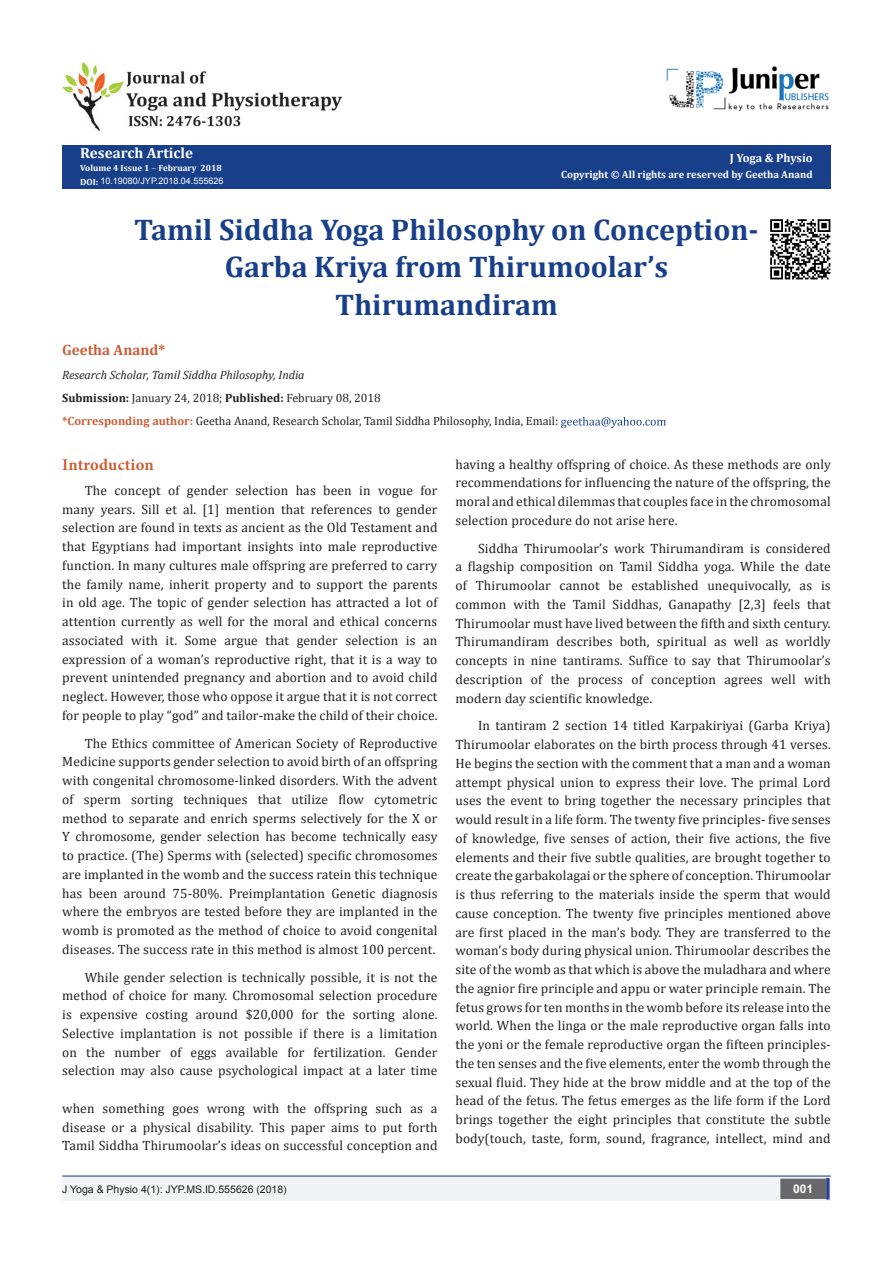
<style>
.page{position:relative;width:893px;height:1263px;background:#fff}
.page>*{position:absolute;margin:0;border:0;box-sizing:border-box;transform-origin:0 0}
.t1{font:700 30px "Cambria";color:#183f89}
.t2{font:700 16.5px "Minion Pro";letter-spacing:.005em;color:#ca5f37}
.t3{font:700 15px "Cambria";color:#fff}
.t4{font:700 15px "Cambria";color:#ca5f37}
.t5{font:13.5px/18.8px "Cambria";letter-spacing:.01em;color:#231f20;text-align:justify}
.t6{font:12px "Cambria";color:#231f20}
.t7{font:italic 12px "Cambria";color:#231f20}
.t8{font:700 12px "Cambria";letter-spacing:-.005em;color:#fff}
.t9{font:700 12px "Arial";color:#fff}
.t10{font:700 10.5px "Cambria";color:#fff}
.t11{font:10.5px "Arial";color:#231f20}
.t12{font:9px "Arial";color:#fff}
.t13{font:700 9px "Cambria";color:#fff}
.s1{font-family:"Cambria";font-weight:700}
.s2{font-weight:700}
.s3{font-weight:700;color:#ca5f37}
</style>
<div class="page">
<div style="left:62px;top:145px;width:769px;height:44px;background:#183f89"></div>
<svg style="left:561px;top:417px;width:105px;height:11px"></svg>
<hr style="left:62px;top:1175px;width:769px;height:1px;background:#253f8e">
<div style="left:62px;top:1177px;width:494px;height:24px;background:#f2f3f4"></div>
<div style="left:510px;top:1177px;width:321px;height:24px;background:#f2f3f4"></div>
<div style="left:781px;top:1179px;width:44px;height:19px;background:#68676a"></div>
<div style="left:780px;top:1178px;width:46px;height:21px;border:2px solid #68676a"></div>
<div style="left:826px;top:1178px;width:3px;height:21px;background:#253f8e;border:2px solid #253f8e"></div>
<img style="left:666px;top:66px;width:163px;height:45px">
<img style="left:62px;top:62px;width:279px;height:68px">
<img style="left:770px;top:219px;width:61px;height:61px">
<p class="t3" style="left:80px;top:142px;width:114px">Research Article</p>
<p class="t13" style="left:80px;top:162px;width:143px">Volume 4 Issue 1 February 2018</p>
<p class="t12" style="left:80px;top:175px;width:145px"><span class="s1">DOI:</span> 10.19080/JYP.2018.04.555626</p>
<p class="t8" style="left:730px;top:150px;width:84px">J Yoga &amp; Physio</p>
<p class="t10" style="left:561px;top:167px;width:253px">Copyright © All rights are reserved by Geetha Anand</p>
<p class="t1" style="left:134px;top:208px;width:626px">Tamil Siddha Yoga Philosophy on Conception-</p>
<p class="t1" style="left:225px;top:246px;width:445px">Garba Kriya from Thirumoolar’s</p>
<p class="t1" style="left:335px;top:283px;width:224px">Thirumandiram</p>
<p class="t4" style="left:62px;top:340px;width:105px">Geetha Anand*</p>
<p class="t7" style="left:62px;top:366px;width:244px">Research Scholar, Tamil Siddha Philosophy, India</p>
<p class="t6" style="left:62px;top:391px;width:320px"><span class="s2">Submission:</span> January 24, 2018; <span class="s2">Published:</span> February 08, 2018</p>
<p class="t6" style="left:62px;top:414px;width:498px"><span class="s3">*Corresponding author:</span> Geetha Anand, Research Scholar, Tamil Siddha Philosophy, India, Email:</p>
<p class="t2" style="left:62px;top:453px;width:93px">Introduction</p>
<p class="t5" style="left:62px;top:481px;width:377px;text-indent:22px">The concept of gender selection has been in vogue for many years. Sill et al. [1] mention that references to gender selection are found in texts as ancient as the Old Testament and that Egyptians had important insights into male reproductive function. In many cultures male offspring are preferred to carry the family name, inherit property and to support the parents in old age. The topic of gender selection has attracted a lot of attention currently as well for the moral and ethical concerns associated with it. Some argue that gender selection is an expression of a woman’s reproductive right, that it is a way to prevent unintended pregnancy and abortion and to avoid child neglect. However, those who oppose it argue that it is not correct for people to play “god” and tailor-make the child of their choice.</p>
<p class="t5" style="left:62px;top:733px;width:377px;text-indent:22px">The Ethics committee of American Society of Reproductive Medicine supports gender selection to avoid birth of an offspring with congenital chromosome-linked disorders. With the advent of sperm sorting techniques that utilize flow cytometric method to separate and enrich sperms selectively for the X or Y chromosome, gender selection has become technically easy to practice. (The) Sperms with (selected) specific chromosomes are implanted in the womb and the success ratein this technique has been around 75-80%. Preimplantation Genetic diagnosis where the embryos are tested before they are implanted in the womb is promoted as the method of choice to avoid congenital diseases. The success rate in this method is almost 100 percent.</p>
<p class="t5" style="left:62px;top:967px;width:377px;text-indent:22px">While gender selection is technically possible, it is not the method of choice for many. Chromosomal selection procedure is expensive costing around $20,000 for the sorting alone.<br>Selective implantation is not possible if there is a limitation on the number of eggs available for fertilization. Gender selection may also cause psychological impact at a later time</p>
<p class="t5" style="left:62px;top:1099px;width:377px">when something goes wrong with the offspring such as a disease or a physical disability. This paper aims to put forth Tamil Siddha Thirumoolar’s ideas on successful conception and</p>
<p class="t5" style="left:455px;top:454px;width:377px">having a healthy offspring of choice. As these methods are only recommendations for influencing the nature of the offspring, the moral and ethical dilemmas that couples face in the chromosomal selection procedure do not arise here.</p>
<p class="t5" style="left:455px;top:538px;width:377px;text-indent:22px">Siddha Thirumoolar’s work Thirumandiram is considered a flagship composition on Tamil Siddha yoga. While the date of Thirumoolar cannot be established unequivocally, as is common with the Tamil Siddhas, Ganapathy [2,3] feels that Thirumoolar must have lived between the fifth and sixth century.<br>Thirumandiram describes both, spiritual as well as worldly concepts in nine tantirams. Suffice to say that Thirumoolar’s description of the process of conception agrees well with modern day scientific knowledge.</p>
<p class="t5" style="left:455px;top:716px;width:377px;text-indent:22px">In tantiram 2 section 14 titled Karpakiriyai (Garba Kriya)<br>Thirumoolar elaborates on the birth process through 41 verses.<br>He begins the section with the comment that a man and a woman attempt physical union to express their love. The primal Lord uses the event to bring together the necessary principles that would result in a life form. The twenty five principles- five senses of knowledge, five senses of action, their five actions, the five elements and their five subtle qualities, are brought together to create the garbakolagai or the sphere of conception. Thirumoolar is thus referring to the materials inside the sperm that would cause conception. The twenty five principles mentioned above are first placed in the man’s body. They are transferred to the woman’s body during physical union. Thirumoolar describes the site of the womb as that which is above the muladhara and where the agnior fire principle and appu or water principle remain. The fetus grows for ten months in the womb before its release into the world. When the linga or the male reproductive organ falls into the yoni or the female reproductive organ the fifteen principles&shy;the ten senses and the five elements, enter the womb through the sexual fluid. They hide at the brow middle and at the top of the head of the fetus. The fetus emerges as the life form if the Lord brings together the eight principles that constitute the subtle body(touch, taste, form, sound, fragrance, intellect, mind and</p>
<p class="t11" style="left:62px;top:1182px;width:226px">J Yoga &amp; Physio 4(1): JYP.MS.ID.555626 (2018)</p>
<p class="t9" style="left:793px;top:1181px;width:22px">001</p>
</div>
